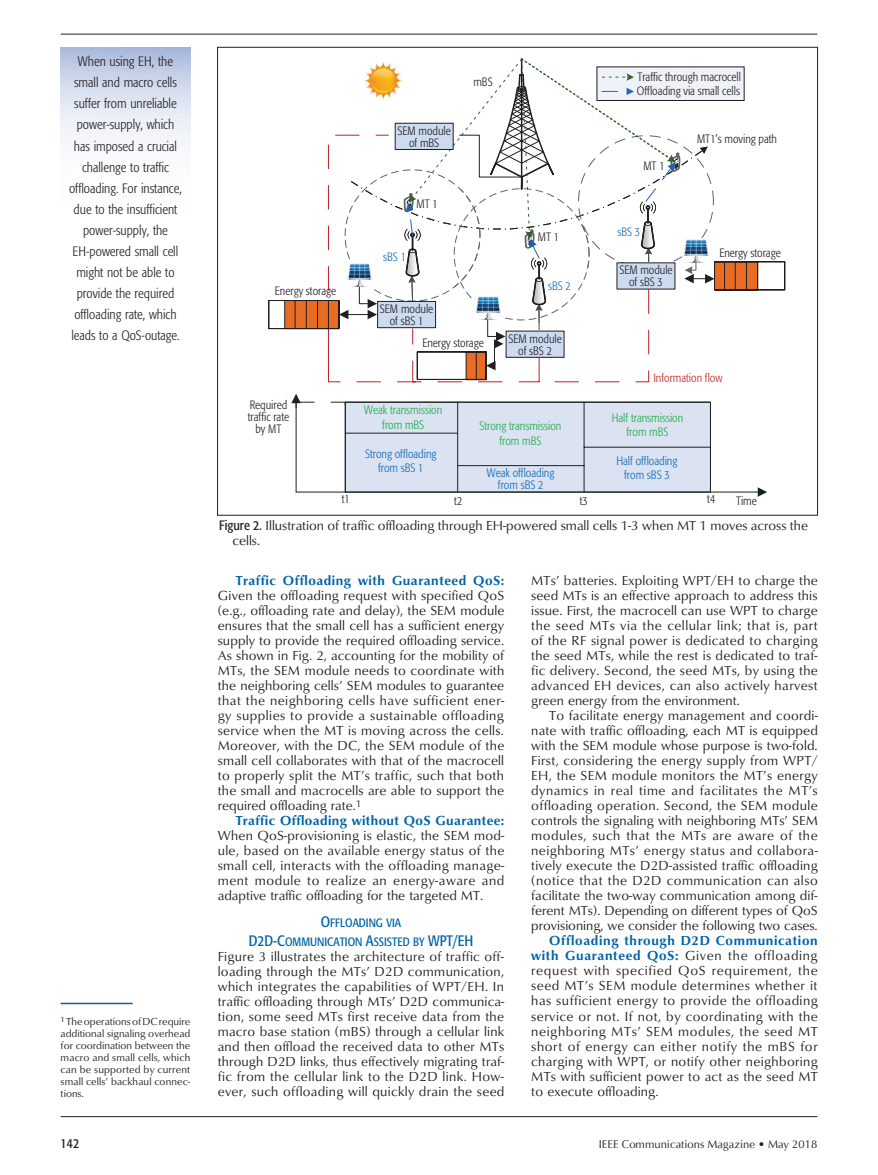
<style>
.page{position:relative;width:878px;height:1175px;background:#fff}
.page>*{position:absolute;margin:0;border:0;box-sizing:border-box;transform-origin:0 0}
.t1{font:13.5px/15px "Classico URW";color:#231f20;text-align:justify}
.t2{font:300 condensed 13.5px/21px "Formata";color:#231f20;text-align:center}
.t3{font:700 13.5px "Classico URW";letter-spacing:.03em;color:#0163a7}
.t4{font:13.5px "Formata Condensed SC800";color:#231f20}
.t5{font:300 condensed 12px/12px "Formata";color:#231f20;text-align:center}
.t6{font:300 condensed 12px/14.4px "Formata";color:#116ab5;text-align:center}
.t7{font:300 condensed 12px/14.4px "Formata";color:#1cae4b;text-align:center}
.t8{font:12px/18px "Formata Condensed SC800";color:#0163a7;text-align:center}
.t9{font:300 condensed 12px "Formata";color:#c92627}
.t10{font:11.25px "Optima";color:#231f20}
.t11{font:10.5px/12px "Classico URW";letter-spacing:.01em;color:#231f20;text-align:justify}
.s1{font-family:"Formata";font-stretch:condensed}
.s2{font-size:15px}
.s3{font-weight:700;color:#0163a7}
</style>
<div class="page">
<hr style="left:61px;top:34px;width:756px;height:1px;background:#231f20">
<hr style="left:61px;top:1115px;width:756px;height:1px;background:#231f20">
<svg style="left:268px;top:58px;width:516px;height:438px"></svg>
<div style="left:377px;top:301px;width:59px;height:27px;background:#ccdcf0;border:1px solid #231f20"></div>
<div style="left:394px;top:123px;width:59px;height:27px;background:#ccdcf0;border:1px solid #231f20"></div>
<div style="left:505px;top:330px;width:59px;height:27px;background:#ccdcf0"></div>
<div style="left:616px;top:262px;width:59px;height:27px;background:#ccdcf0"></div>
<hr style="left:61px;top:1002px;width:72px;height:2px;background:#0163a7">
<svg style="left:61px;top:47px;width:129px;height:97px"></svg>
<p class="t2" style="left:69px;top:51px;width:114px">When using EH, the small and macro cells suffer from unreliable power-supply, which has imposed a crucial challenge to traffic offloading. For instance, due to the insufficient power-supply, the<br>EH-powered small cell might not be able to provide the required offloading rate, which leads to a QoS-outage.</p>
<p class="t11" style="left:61px;top:1014px;width:131px"><sup>1</sup> The operations of DC require additional signaling overhead for coordination between the macro and small cells, which can be supported by current small cells’ backhaul connec&shy;tions.</p>
<p class="t5" style="left:275px;top:285px;width:63px">Energy storage</p>
<p class="t5" style="left:248px;top:399px;width:43px">Required traffic rate by MT</p>
<p class="t5" style="left:397px;top:125px;width:55px">SEM module of mBS</p>
<p class="t5" style="left:473px;top:76px;width:21px">mBS</p>
<p class="t5" style="left:416px;top:198px;width:23px">MT 1</p>
<p class="t6" style="left:383px;top:249px;width:24px">sBS 1</p>
<p class="t5" style="left:380px;top:303px;width:55px">SEM module of sBS 1</p>
<p class="t5" style="left:422px;top:336px;width:63px">Energy storage</p>
<p class="t5" style="left:537px;top:231px;width:23px">MT 1</p>
<p class="t6" style="left:548px;top:279px;width:24px">sBS 2</p>
<p class="t5" style="left:508px;top:332px;width:55px">SEM module of sBS 2</p>
<p class="t5" style="left:637px;top:71px;width:105px">Traffic through macrocell</p>
<p class="t5" style="left:636px;top:85px;width:104px">Offloading via small cells</p>
<p class="t5" style="left:643px;top:160px;width:23px">MT 1</p>
<p class="t6" style="left:617px;top:225px;width:24px">sBS 3</p>
<p class="t5" style="left:619px;top:264px;width:55px">SEM module of sBS 3</p>
<p class="t5" style="left:696px;top:133px;width:81px">MT1’s moving path</p>
<p class="t5" style="left:719px;top:247px;width:63px">Energy storage</p>
<p class="t9" style="left:653px;top:371px;width:70px">Information flow</p>
<p class="t7" style="left:364px;top:403px;width:79px">Weak transmission from mBS</p>
<p class="t6" style="left:365px;top:446px;width:73px">Strong offloading from sBS 1</p>
<p class="t7" style="left:611px;top:410px;width:73px">Half transmission from mBS</p>
<p class="t7" style="left:479px;top:419px;width:83px">Strong transmission from mBS</p>
<p class="t6" style="left:486px;top:466px;width:69px;line-height:12px">Weak offloading from sBS 2</p>
<p class="t6" style="left:616px;top:453px;width:62px">Half offloading from sBS 3</p>
<p class="t5" style="left:342px;top:493px;width:9px">t1</p>
<p class="t5" style="left:454px;top:494px;width:9px">t2</p>
<p class="t5" style="left:579px;top:494px;width:9px">t3</p>
<p class="t5" style="left:707px;top:493px;width:9px">t4</p>
<p class="t5" style="left:735px;top:494px;width:22px">Time</p>
<p class="t1" style="left:232px;top:517px;width:577px;text-indent:-14px"><span class="s1">Figure 2.</span> Illustration of traffic offloading through EH-powered small cells 1-3 when MT 1 moves across the cells.</p>
<p class="t3" style="left:236px;top:570px;width:270px">Traffic Offloading with Guaranteed QoS:</p>
<p class="t1" style="left:218px;top:587px;width:288px">Given the offloading request with specified QoS (e.g., offloading rate and delay), the SEM module ensures that the small cell has a sufficient energy supply to provide the required offloading service.<br>As shown in Fig. 2, accounting for the mobility of MTs, the SEM module needs to coordinate with the neighboring cells’ SEM modules to guarantee that the neighboring cells have sufficient ener&shy;gy supplies to provide a sustainable offloading service when the MT is moving across the cells.<br>Moreover, with the DC, the SEM module of the small cell collaborates with that of the macrocell to properly split the MT’s traffic, such that both the small and macrocells are able to support the required offloading rate.<sup>1</sup></p>
<p class="t3" style="left:236px;top:810px;width:270px">Traffic Offloading without QoS Guarantee:</p>
<p class="t1" style="left:218px;top:827px;width:288px">When QoS-provisioning is elastic, the SEM mod&shy;ule, based on the available energy status of the small cell, interacts with the offloading manage&shy;ment module to realize an energy-aware and adaptive traffic offloading for the targeted MT.</p>
<p class="t8" style="left:249px;top:914px;width:217px"><span class="s2">O</span>FFLOADING VIA<br><span class="s2">D2D-C</span>OMMUNICATION <span class="s2">A</span>SSISTED BY <span class="s2">WPT/EH</span></p>
<p class="t1" style="left:218px;top:947px;width:288px">Figure 3 illustrates the architecture of traffic off&shy;loading through the MTs’ D2D communication, which integrates the capabilities of WPT/EH. In traffic offloading through MTs’ D2D communica&shy;tion, some seed MTs first receive data from the macro base station (mBS) through a cellular link and then offload the received data to other MTs through D2D links, thus effectively migrating traf&shy;fic from the cellular link to the D2D link. How&shy;ever, such offloading will quickly drain the seed</p>
<p class="t1" style="left:531px;top:572px;width:288px">MTs’ batteries. Exploiting WPT/EH to charge the seed MTs is an effective approach to address this issue. First, the macrocell can use WPT to charge the seed MTs via the cellular link; that is, part of the RF signal power is dedicated to charging the seed MTs, while the rest is dedicated to traf&shy;fic delivery. Second, the seed MTs, by using the advanced EH devices, can also actively harvest green energy from the environment.</p>
<p class="t1" style="left:531px;top:707px;width:288px;text-indent:18px">To facilitate energy management and coordi&shy;nate with traffic offloading, each MT is equipped with the SEM module whose purpose is two-fold.<br>First, considering the energy supply from WPT/ EH, the SEM module monitors the MT’s energy dynamics in real time and facilitates the MT’s offloading operation. Second, the SEM module controls the signaling with neighboring MTs’ SEM modules, such that the MTs are aware of the neighboring MTs’ energy status and collabora&shy;tively execute the D2D-assisted traffic offloading (notice that the D2D communication can also facilitate the two-way communication among dif&shy;ferent MTs). Depending on different types of QoS provisioning, we consider the following two cases.</p>
<p class="t1" style="left:531px;top:932px;width:288px;text-indent:18px"><span class="s3">Offloading through D2D Communication with Guaranteed QoS:</span> Given the offloading request with specified QoS requirement, the seed MT’s SEM module determines whether it has sufficient energy to provide the offloading service or not. If not, by coordinating with the neighboring MTs’ SEM modules, the seed MT short of energy can either notify the mBS for charging with WPT, or notify other neighboring MTs with sufficient power to act as the seed MT to execute offloading.</p>
<p class="t4" style="left:61px;top:1134px;width:20px">142</p>
<p class="t10" style="left:598px;top:1137px;width:220px">IEEE Communications Magazine • May 2018</p>
</div>
